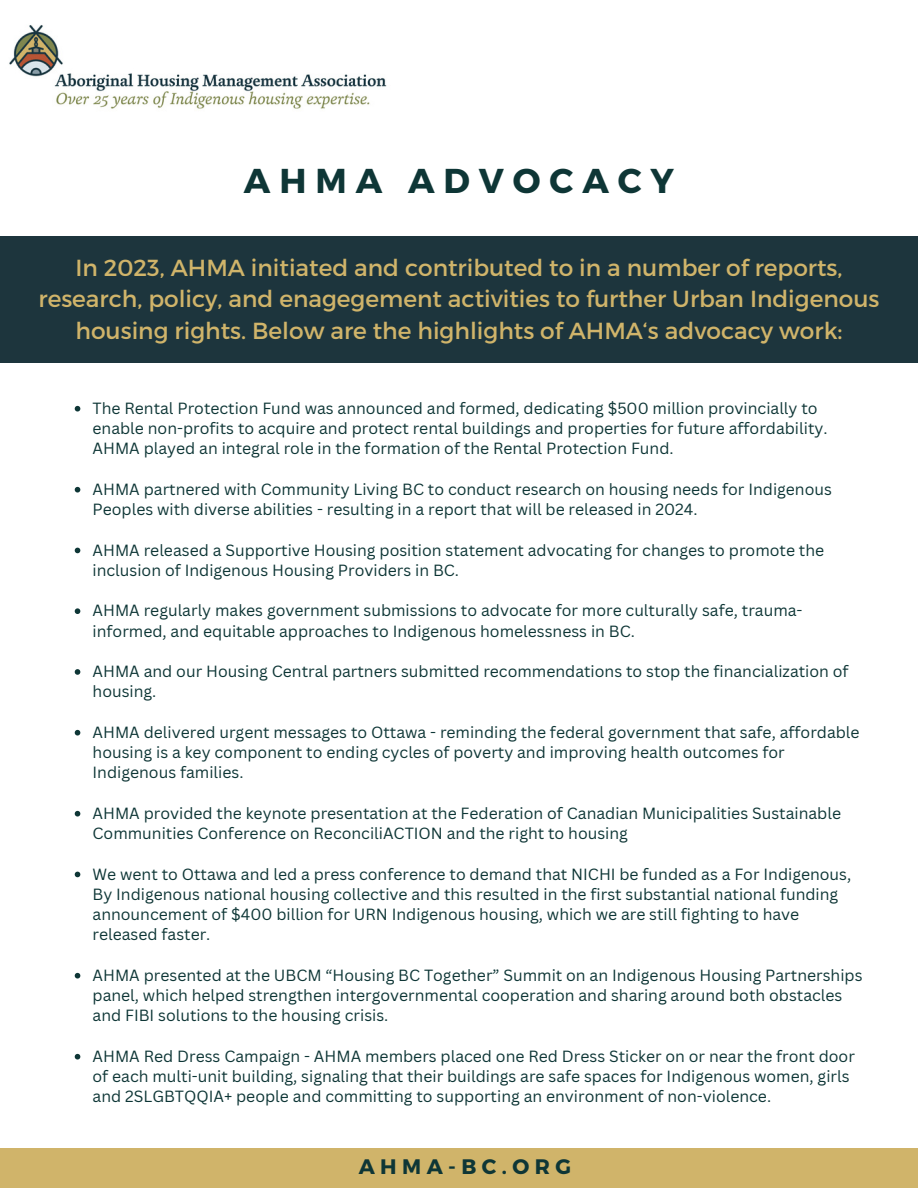
<style>
.page{position:relative;width:918px;height:1188px;background:#fff}
.page>*{position:absolute;margin:0;border:0;box-sizing:border-box;transform-origin:0 0}
.t1{font:700 34.5px "Montserrat";letter-spacing:.26em;color:#0e3636}
.t2{font:23.25px/31.5px "Montserrat";color:#d0b46a;text-align:center}
.t3{font:700 21px "Montserrat";letter-spacing:.26em;color:#0e3636}
.t4{font:15.75px/20.2px "Canva Sans";color:#0e3636}
</style>
<div class="page">
<div style="left:0;top:1148px;width:918px;height:40px;background:#d0b46a"></div>
<div style="left:0;top:236px;width:918px;height:126px;background:#1d353d"></div>
<img style="left:9px;top:25px;width:378px;height:84px">
<svg style="left:75px;top:406px;width:5px;height:6px"></svg>
<svg style="left:75px;top:487px;width:5px;height:6px"></svg>
<svg style="left:75px;top:548px;width:5px;height:5px"></svg>
<svg style="left:75px;top:608px;width:5px;height:6px"></svg>
<svg style="left:75px;top:669px;width:5px;height:6px"></svg>
<svg style="left:75px;top:730px;width:5px;height:6px"></svg>
<svg style="left:75px;top:811px;width:5px;height:6px"></svg>
<svg style="left:75px;top:872px;width:5px;height:5px"></svg>
<svg style="left:75px;top:973px;width:5px;height:6px"></svg>
<svg style="left:75px;top:1054px;width:5px;height:6px"></svg>
<h2 class="t1" style="left:244px;top:158px;width:432px">AHMA ADVOCACY</h2>
<p class="t2" style="left:39px;top:251px;width:842px">In 2023, AHMA initiated and contributed to in a number of reports, research, policy, and enagegement activities to further Urban Indigenous housing rights. Below are the highlights of AHMA‘s advocacy work:</p>
<h3 class="t4" style="left:93px;top:398px;width:737px">The Rental Protection Fund was announced and formed, dedicating $500 million provincially to enable non-profits to acquire and protect rental buildings and properties for future affordability.<br>AHMA played an integral role in the formation of the Rental Protection Fund.</h3>
<p class="t4" style="left:93px;top:479px;width:741px">AHMA partnered with Community Living BC to conduct research on housing needs for Indigenous<br>Peoples with diverse abilities - resulting in a report that will be released in 2024.</p>
<p class="t4" style="left:93px;top:539px;width:733px">AHMA released a Supportive Housing position statement advocating for changes to promote the inclusion of Indigenous Housing Providers in BC.</p>
<p class="t4" style="left:93px;top:600px;width:712px">AHMA regularly makes government submissions to advocate for more culturally safe, trauma&shy;informed, and equitable approaches to Indigenous homelessness in BC.</p>
<p class="t4" style="left:93px;top:661px;width:758px">AHMA and our Housing Central partners submitted recommendations to stop the financialization of housing.</p>
<p class="t4" style="left:93px;top:722px;width:769px">AHMA delivered urgent messages to Ottawa - reminding the federal government that safe, affordable housing is a key component to ending cycles of poverty and improving health outcomes for<br>Indigenous families.</p>
<p class="t4" style="left:93px;top:803px;width:750px">AHMA provided the keynote presentation at the Federation of Canadian Municipalities Sustainable<br>Communities Conference on ReconciliACTION and the right to housing</p>
<p class="t4" style="left:93px;top:863px;width:760px">We went to Ottawa and led a press conference to demand that NICHI be funded as a For Indigenous, By Indigenous national housing collective and this resulted in the first substantial national funding announcement of $400 billion for URN Indigenous housing, which we are still fighting to have released faster.</p>
<p class="t4" style="left:93px;top:965px;width:772px">AHMA presented at the UBCM “Housing BC Together” Summit on an Indigenous Housing Partnerships panel, which helped strengthen intergovernmental cooperation and sharing around both obstacles and FIBI solutions to the housing crisis.</p>
<p class="t4" style="left:93px;top:1046px;width:764px">AHMA Red Dress Campaign - AHMA members placed one Red Dress Sticker on or near the front door of each multi-unit building, signaling that their buildings are safe spaces for Indigenous women, girls and 2SLGBTQQIA+ people and committing to supporting an environment of non-violence.</p>
<h1 class="t3" style="left:359px;top:1153px;width:214px">AHMA-BC.ORG</h1>
</div>
